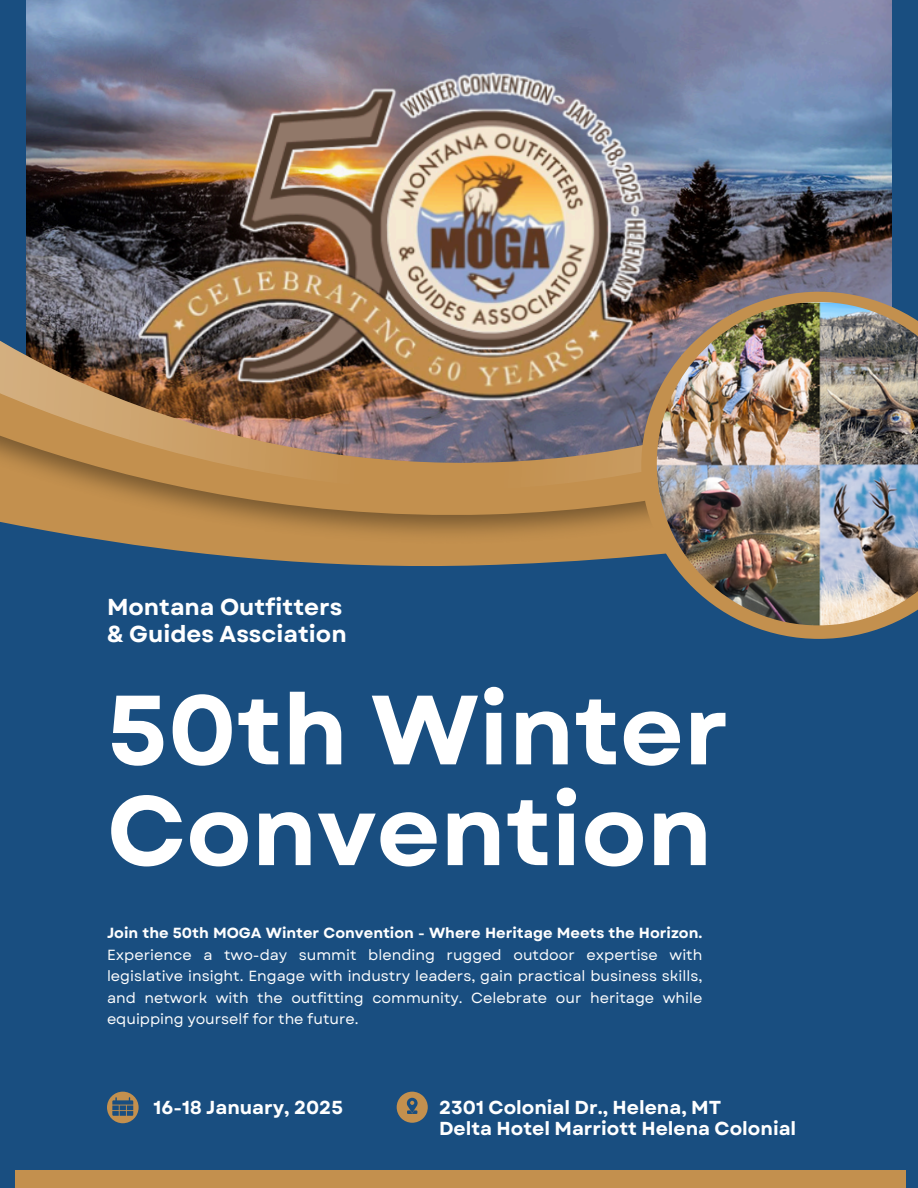
<style>
.page{position:relative;width:918px;height:1188px;background:#194e80}
.page>*{position:absolute;margin:0;border:0;box-sizing:border-box;transform-origin:0 0}
.t1{font:700 98.1px/100.8px "Garet";color:#fff}
.t2{font:700 23.1px/26.7px "Garet";color:#fff}
.t3{font:700 18.75px/21.8px "Garet";color:#fff}
.t4{font:14.7px/21.3px "Garet";color:#fefefe;text-align:justify}
.s1{font-weight:700}
</style>
<div class="page">
<img style="left:26px;top:0;width:865px;height:246px">
<svg style="left:21px;top:526px;width:620px;height:38px;fill:#c3904e"></svg>
<svg style="left:0;top:246px;width:892px;height:280px;background:#98795a"></svg>
<svg style="left:107px;top:1092px;width:32px;height:31px"></svg>
<svg style="left:397px;top:1092px;width:31px;height:31px"></svg>
<svg style="left:641px;top:292px;width:251px;height:347px"></svg>
<img style="left:657px;top:302px;width:261px;height:323px">
<div style="left:15px;top:1170px;width:890px;height:18px;background:#c3904e"></div>
<img style="left:132px;top:62px;width:529px;height:354px">
<h1 class="t2" style="left:107px;top:594px;width:241px">Montana Outfitters &amp; Guides Assciation</h1>
<p class="t1" style="left:107px;top:680px;width:623px">50th Winter<br>Convention</p>
<p class="t4" style="left:107px;top:923px;width:597px"><span class="s1">Join the 50th MOGA Winter Convention - Where Heritage Meets the Horizon.<br></span>Experience a two-day summit blending rugged outdoor expertise with legislative insight. Engage with industry leaders, gain practical business skills, and network with the outfitting community. Celebrate our heritage while equipping yourself for the future.</p>
<p class="t3" style="left:153px;top:1096px;width:191px">16-18 January, 2025</p>
<h2 class="t3" style="left:439px;top:1096px;width:359px">2301 Colonial Dr., Helena, MT<br>Delta Hotel Marriott Helena Colonial</h2>
</div>
